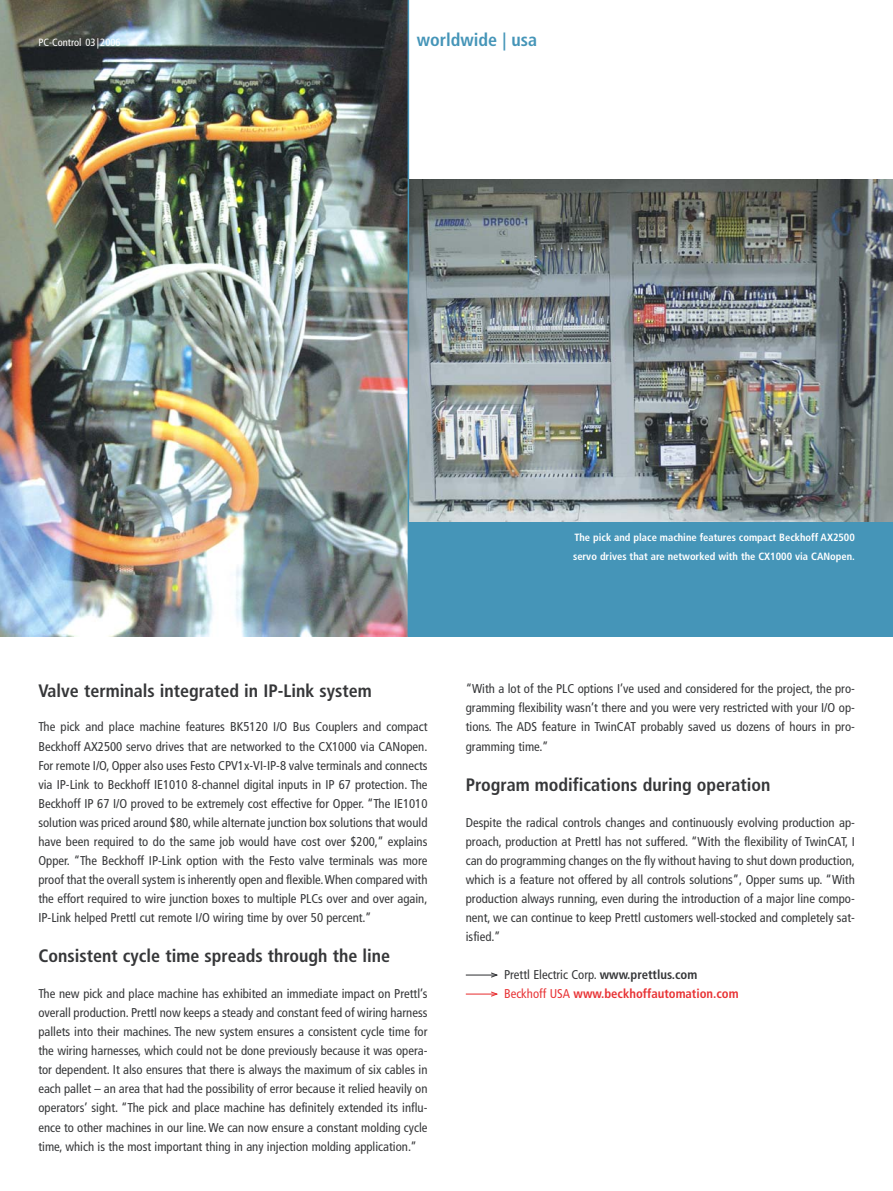
<style>
.page{position:relative;width:893px;height:1191px;background:#fff}
.page>*{position:absolute;margin:0;border:0;box-sizing:border-box;transform-origin:0 0}
.t1{font:700 condensed 18px "Frutiger";color:#363739}
.t2{font:700 condensed 18px "Frutiger";color:#4595b8}
.t3{font:condensed 12.75px/19px "Frutiger";color:#363739;text-align:justify}
.t4{font:700 condensed 12.75px/19px "Frutiger";color:#e83436}
.t5{font:700 condensed 10.5px/19px "Frutiger";color:#fff}
.t6{font:condensed 10.5px "Frutiger";color:#fff}
.s1{font-weight:400;color:#363739}
.s2{color:#363739}
.s3{font-weight:400}
</style>
<div class="page">
<img style="left:0;top:0;width:893px;height:997px">
<p class="t6" style="left:38px;top:38px;width:84px">PC-Control 03 | 2006</p>
<h1 class="t2" style="left:417px;top:32px;width:122px">worldwide | usa</h1>
<p class="t5" style="left:573px;top:529px;width:283px">The pick and place machine features compact Beckhoff AX2500 servo drives that are networked with the CX1000 via CANopen.</p>
<h1 class="t1" style="left:38px;top:683px;width:335px">Valve terminals integrated in IP-Link system</h1>
<p class="t3" style="left:38px;top:719px;width:391px">The pick and place machine features BK5120 I/O Bus Couplers and compact Beckhoff AX2500 servo drives that are networked to the CX1000 via CANopen.<br>For remote I/O, Opper also uses Festo CPV1x-VI-IP-8 valve terminals and connects via IP-Link to Beckhoff IE1010 8-channel digital inputs in IP 67 protection. The Beckhoff IP 67 I/O proved to be extremely cost effective for Opper. “The IE1010 solution was priced around $80, while alternate junction box solutions that would have been required to do the same job would have cost over $200,” explains Opper. “The Beckhoff IP-Link option with the Festo valve terminals was more proof that the overall system is inherently open and flexible.When compared with the effort required to wire junction boxes to multiple PLCs over and over again, IP-Link helped Prettl cut remote I/O wiring time by over 50 percent.”</p>
<h1 class="t1" style="left:38px;top:949px;width:353px">Consistent cycle time spreads through the line</h1>
<p class="t3" style="left:38px;top:985px;width:391px">The new pick and place machine has exhibited an immediate impact on Prettl’s overall production. Prettl now keeps a steady and constant feed of wiring harness pallets into their machines. The new system ensures a consistent cycle time for the wiring harnesses, which could not be done previously because it was opera&shy;tor dependent. It also ensures that there is always the maximum of six cables in each pallet – an area that had the possibility of error because it relied heavily on operators’ sight. “The pick and place machine has definitely extended its influ&shy;ence to other machines in our line. We can now ensure a constant molding cycle time, which is the most important thing in any injection molding application.”</p>
<p class="t3" style="left:466px;top:680px;width:391px">“With a lot of the PLC options I’ve used and considered for the project, the pro&shy;gramming flexibility wasn’t there and you were very restricted with your I/O op&shy;tions. The ADS feature in TwinCAT probably saved us dozens of hours in pro&shy;gramming time.”</p>
<h1 class="t1" style="left:466px;top:777px;width:306px">Program modifications during operation</h1>
<p class="t3" style="left:466px;top:814px;width:391px">Despite the radical controls changes and continuously evolving production ap&shy;proach, production at Prettl has not suffered. “With the flexibility of TwinCAT, I can do programming changes on the fly without having to shut down production, which is a feature not offered by all controls solutions”, Opper sums up. “With production always running, even during the introduction of a major line compo&shy;nent, we can continue to keep Prettl customers well-stocked and completely sat&shy;isfied.”</p>
<p class="t4" style="left:504px;top:966px;width:236px"><span class="s1">Prettl Electric Corp.</span> <span class="s2">www.prettlus.com<br></span><span class="s3">Beckhoff USA</span> www.beckhoffautomation.com</p>
</div>
